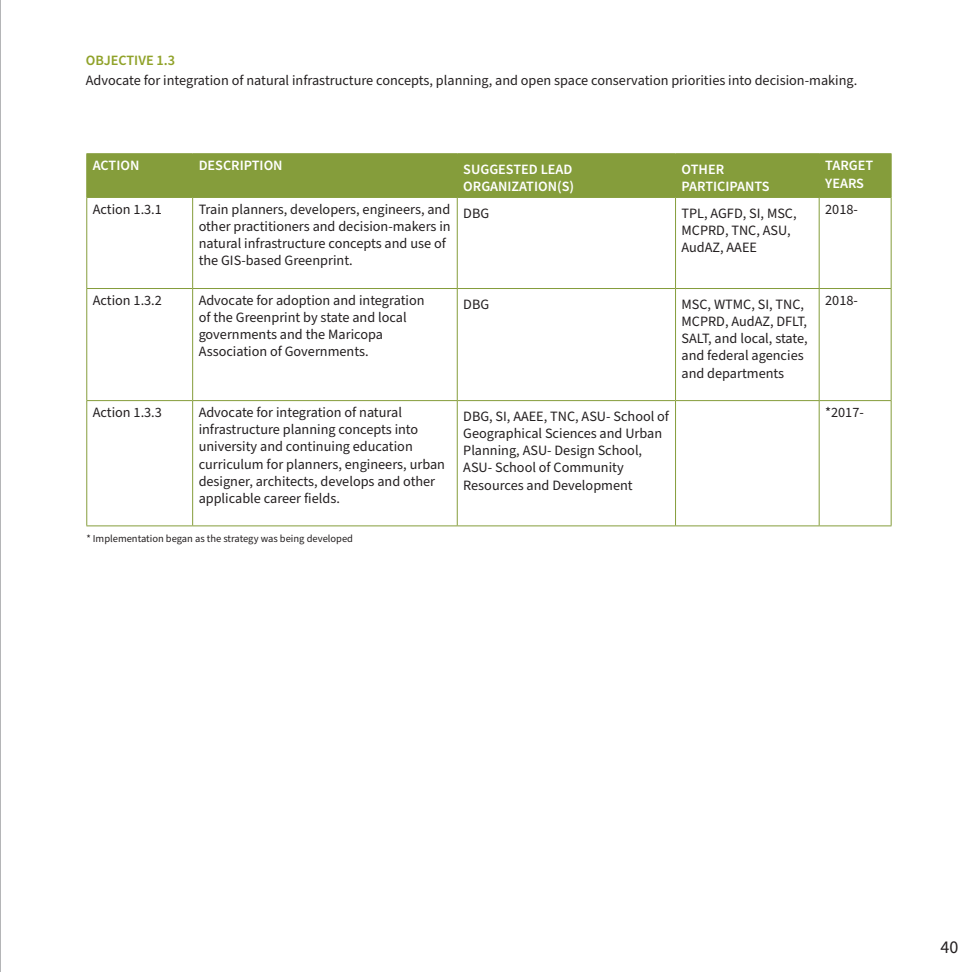
<style>
.page{position:relative;width:972px;height:972px;background:#fff}
.page>*{position:absolute;margin:0;border:0;box-sizing:border-box;transform-origin:0 0}
.t1{font:18px "Source Sans Pro";color:#231f20}
.t2{font:14.25px/17.1px "Source Sans Pro";color:#231f20}
.t3{font:600 14.25px/17.1px "Source Sans Pro";color:#fff}
.t4{font:600 14.25px "Source Sans Pro";color:#90a229}
.t5{font:10.5px "Source Sans Pro";color:#231f20}
</style>
<div class="page">
<hr style="left:0;top:0;width:1px;height:972px;background:#939598">
<div style="left:87px;top:154px;width:804px;height:43px;background:#859d3b"></div>
<hr style="left:86px;top:153px;width:107px;height:1px;background:#859d3b">
<hr style="left:86px;top:154px;width:1px;height:43px;background:#859d3b">
<hr style="left:193px;top:153px;width:264px;height:1px;background:#859d3b">
<hr style="left:192px;top:154px;width:1px;height:43px;background:#859d3b">
<hr style="left:457px;top:153px;width:219px;height:1px;background:#859d3b">
<hr style="left:457px;top:154px;width:1px;height:43px;background:#859d3b">
<hr style="left:676px;top:153px;width:143px;height:1px;background:#859d3b">
<hr style="left:675px;top:154px;width:1px;height:43px;background:#859d3b">
<hr style="left:819px;top:153px;width:73px;height:1px;background:#859d3b">
<hr style="left:819px;top:154px;width:1px;height:43px;background:#859d3b">
<hr style="left:891px;top:154px;width:1px;height:43px;background:#859d3b">
<hr style="left:86px;top:197px;width:107px;height:1px;background:#859d3b">
<hr style="left:86px;top:198px;width:1px;height:90px;background:#859d3b">
<hr style="left:193px;top:197px;width:264px;height:1px;background:#859d3b">
<hr style="left:192px;top:198px;width:1px;height:90px;background:#859d3b">
<hr style="left:457px;top:197px;width:219px;height:1px;background:#859d3b">
<hr style="left:457px;top:198px;width:1px;height:90px;background:#859d3b">
<hr style="left:676px;top:197px;width:143px;height:1px;background:#859d3b">
<hr style="left:675px;top:198px;width:1px;height:90px;background:#859d3b">
<hr style="left:819px;top:197px;width:73px;height:1px;background:#859d3b">
<hr style="left:819px;top:198px;width:1px;height:90px;background:#859d3b">
<hr style="left:891px;top:198px;width:1px;height:90px;background:#859d3b">
<hr style="left:86px;top:288px;width:107px;height:1px;background:#859d3b">
<hr style="left:86px;top:289px;width:1px;height:111px;background:#859d3b">
<hr style="left:193px;top:288px;width:264px;height:1px;background:#859d3b">
<hr style="left:192px;top:289px;width:1px;height:111px;background:#859d3b">
<hr style="left:457px;top:288px;width:219px;height:1px;background:#859d3b">
<hr style="left:457px;top:289px;width:1px;height:111px;background:#859d3b">
<hr style="left:676px;top:288px;width:143px;height:1px;background:#859d3b">
<hr style="left:675px;top:289px;width:1px;height:111px;background:#859d3b">
<hr style="left:819px;top:288px;width:73px;height:1px;background:#859d3b">
<hr style="left:819px;top:289px;width:1px;height:111px;background:#859d3b">
<hr style="left:891px;top:289px;width:1px;height:111px;background:#859d3b">
<hr style="left:86px;top:400px;width:107px;height:1px;background:#859d3b">
<hr style="left:86px;top:401px;width:1px;height:125px;background:#859d3b">
<hr style="left:193px;top:400px;width:264px;height:1px;background:#859d3b">
<hr style="left:192px;top:401px;width:1px;height:125px;background:#859d3b">
<hr style="left:457px;top:400px;width:219px;height:1px;background:#859d3b">
<hr style="left:457px;top:401px;width:1px;height:125px;background:#859d3b">
<hr style="left:676px;top:400px;width:143px;height:1px;background:#859d3b">
<hr style="left:675px;top:401px;width:1px;height:125px;background:#859d3b">
<hr style="left:819px;top:400px;width:73px;height:1px;background:#859d3b">
<hr style="left:819px;top:401px;width:1px;height:125px;background:#859d3b">
<hr style="left:891px;top:401px;width:1px;height:125px;background:#859d3b">
<hr style="left:86px;top:526px;width:107px;height:1px;background:#859d3b">
<hr style="left:193px;top:526px;width:264px;height:1px;background:#859d3b">
<hr style="left:457px;top:526px;width:219px;height:1px;background:#859d3b">
<hr style="left:676px;top:526px;width:143px;height:1px;background:#859d3b">
<hr style="left:819px;top:526px;width:73px;height:1px;background:#859d3b">
<p class="t4" style="left:86px;top:51px;width:91px">OBJECTIVE 1.3</p>
<p class="t2" style="left:86px;top:72px;width:773px">Advocate for integration of natural infrastructure concepts, planning, and open space conservation priorities into decision-making.</p>
<p class="t3" style="left:93px;top:158px;width:48px">ACTION</p>
<p class="t3" style="left:199px;top:158px;width:85px">DESCRIPTION</p>
<p class="t3" style="left:463px;top:162px;width:112px">SUGGESTED LEAD<br>ORGANIZATION(S)</p>
<p class="t3" style="left:682px;top:162px;width:89px">OTHER<br>PARTICIPANTS</p>
<p class="t3" style="left:825px;top:158px;width:50px">TARGET<br>YEARS</p>
<p class="t2" style="left:93px;top:201px;width:71px">Action 1.3.1</p>
<p class="t2" style="left:199px;top:201px;width:254px">Train planners, developers, engineers, and other practitioners and decision-makers in natural infrastructure concepts and use of the GIS-based Greenprint.</p>
<p class="t2" style="left:463px;top:205px;width:27px">DBG</p>
<p class="t2" style="left:682px;top:205px;width:117px">TPL, AGFD, SI, MSC,<br>MCPRD, TNC, ASU,<br>AudAZ, AAEE</p>
<p class="t2" style="left:825px;top:201px;width:34px">2018-</p>
<p class="t2" style="left:93px;top:292px;width:71px">Action 1.3.2</p>
<p class="t2" style="left:199px;top:292px;width:227px">Advocate for adoption and integration of the Greenprint by state and local governments and the Maricopa Association of Governments.</p>
<p class="t2" style="left:463px;top:296px;width:27px">DBG</p>
<p class="t2" style="left:682px;top:296px;width:128px">MSC, WTMC, SI, TNC,<br>MCPRD, AudAZ, DFLT,<br>SALT, and local, state, and federal agencies and departments</p>
<p class="t2" style="left:825px;top:292px;width:34px">2018-</p>
<p class="t2" style="left:93px;top:404px;width:71px">Action 1.3.3</p>
<p class="t2" style="left:199px;top:404px;width:248px">Advocate for integration of natural infrastructure planning concepts into university and continuing education curriculum for planners, engineers, urban designer, architects, develops and other applicable career fields.</p>
<p class="t2" style="left:463px;top:408px;width:207px">DBG, SI, AAEE, TNC, ASU- School of<br>Geographical Sciences and Urban<br>Planning, ASU- Design School,<br>ASU- School of Community<br>Resources and Development</p>
<p class="t2" style="left:825px;top:404px;width:40px">*2017-</p>
<p class="t5" style="left:86px;top:532px;width:268px">* Implementation began as the strategy was being developed</p>
<p class="t1" style="left:941px;top:935px;width:19px">40</p>
</div>
